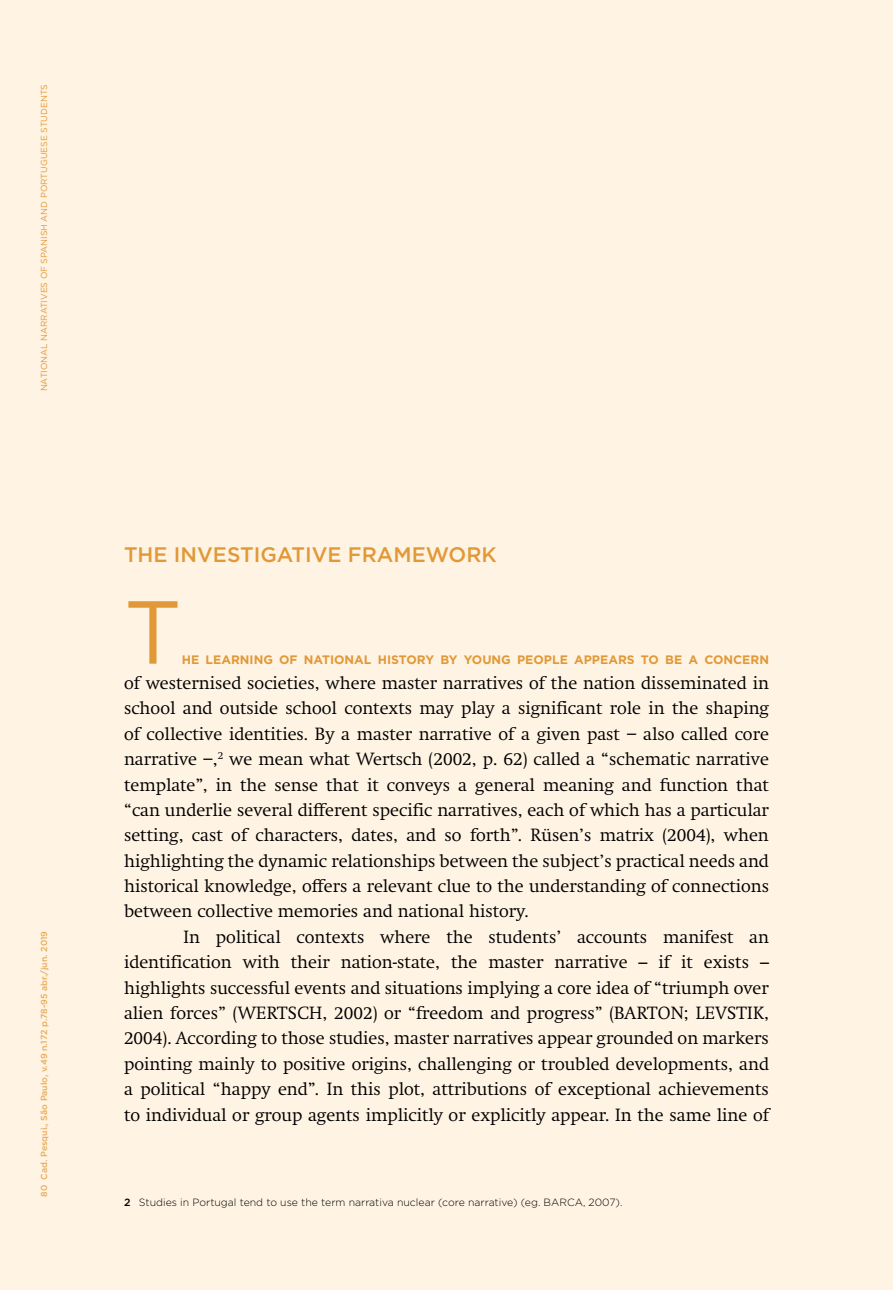
<style>
.page{position:relative;width:893px;height:1290px;background:#fff3e3}
.page>*{position:absolute;margin:0;border:0;box-sizing:border-box;transform-origin:0 0}
.t1{font:89.25px "Gotham HTF";color:#e1a13e}
.t2{font:500 21px "Gotham HTF";color:#e1a13e}
.t3{font:300 17.5px/25.4px "Swift";color:#000;text-align:justify}
.t4{font:700 12.25px "Gotham HTF";color:#e1a13e}
.t5{font:300 10.5px "Gotham HTF";color:#000}
.t6{font:500 8.75px "Gotham HTF";color:#e7b465}
.t7{font:8.75px "Gotham HTF";color:#e1a13e}
.s1{font-weight:500}
</style>
<div class="page">
<p class="t7" style="left:39px;top:391px;width:309px;rotate:-90deg">NATIONAL NARRATIVES OF SPANISH AND PORTUGUESE STUDENTS</p>
<p class="t6" style="left:39px;top:1196px;width:267px;rotate:-90deg">80 Cad. Pesqui., São Paulo, v.49 n.172 p.78-95 abr./jun. 2019</p>
<p class="t2" style="left:124px;top:543px;width:374px">THE INVESTIGATIVE FRAMEWORK</p>
<h1 class="t1" style="left:124px;top:583px;width:59px">T</h1>
<p class="t4" style="left:182px;top:652px;width:589px">HE LEARNING OF NATIONAL HISTORY BY YOUNG PEOPLE APPEARS TO BE A CONCERN</p>
<p class="t3" style="left:124px;top:670px;width:646px">of westernised societies, where master narratives of the nation disseminated in school and outside school contexts may play a significant role in the shaping of collective identities. By a master narrative of a given past − also called core narrative −,<sup>2</sup> we mean what Wertsch (2002, p. 62) called a “schematic narrative template”, in the sense that it conveys a general meaning and function that “can underlie several different specific narratives, each of which has a particular setting, cast of characters, dates, and so forth”. Rüsen’s matrix (2004), when highlighting the dynamic relationships between the subject’s practical needs and historical knowledge, offers a relevant clue to the understanding of connections between collective memories and national history.</p>
<p class="t3" style="left:124px;top:924px;width:646px;text-indent:60px">In political contexts where the students’ accounts manifest an identification with their nation-state, the master narrative – if it exists – highlights successful events and situations implying a core idea of “triumph over alien forces” (WERTSCH, 2002) or “freedom and progress” (BARTON; LEVSTIK, 2004). According to those studies, master narratives appear grounded on markers pointing mainly to positive origins, challenging or troubled developments, and a political “happy end”. In this plot, attributions of exceptional achievements to individual or group agents implicitly or explicitly appear. In the same line of</p>
<p class="t5" style="left:124px;top:1196px;width:500px"><span class="s1">2</span> Studies in Portugal tend to use the term narrativa nuclear (core narrative) (eg. BARCA, 2007).</p>
</div>
